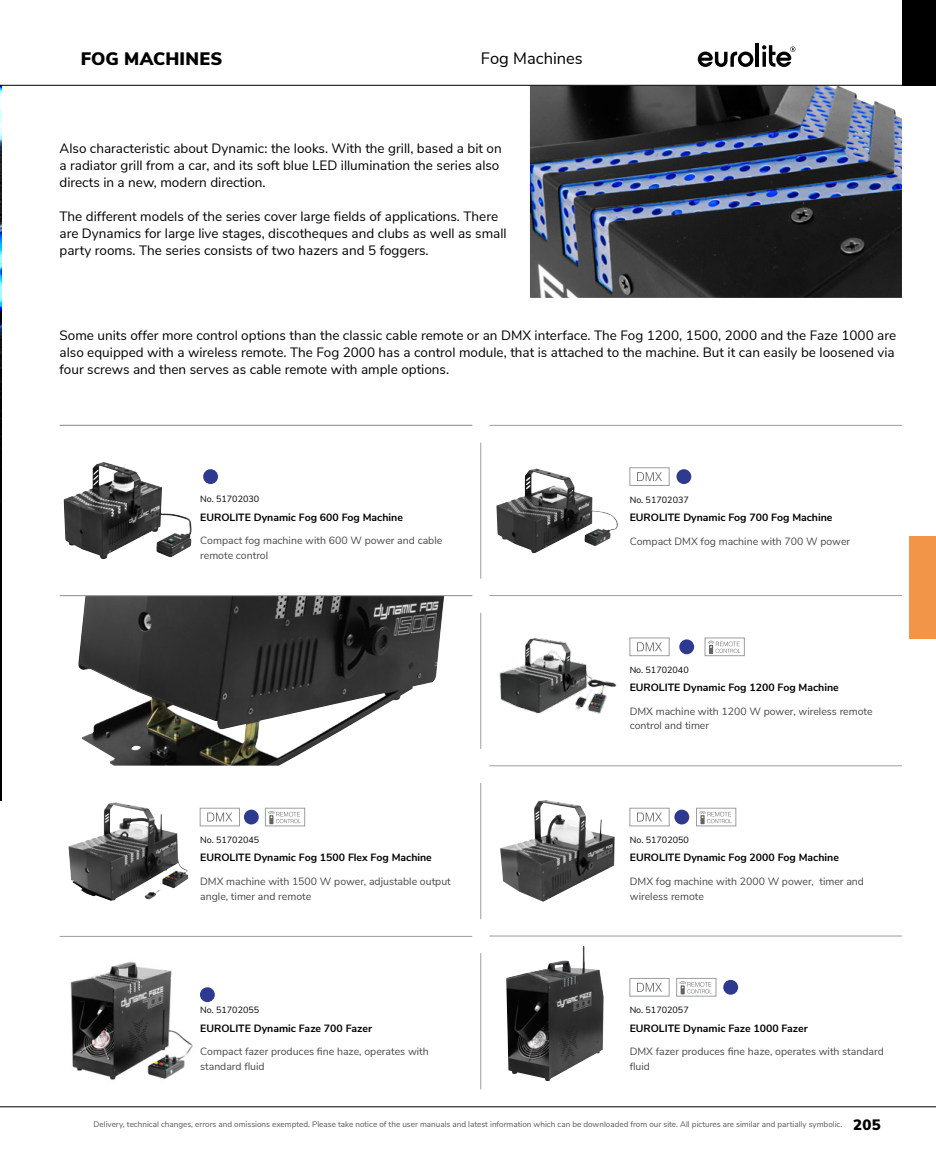
<style>
.page{position:relative;width:936px;height:1149px;background:#fff}
.page>*{position:absolute;margin:0;border:0;box-sizing:border-box;transform-origin:0 0}
.Untergruppe_2{font:900 18px "Nunito Sans";letter-spacing:.015em;color:#000}
.Untergruppe_1{font:16.5px "Nunito Sans";color:#000}
.Fließtext{font:13.5px/17px "Nunito Sans";color:#000}
.BROT_HEADLINE{font:10.5px/14.9px "Nunito Sans";color:#494948}
.Artikel_1spalt{font:700 10.5px "Nunito Sans";color:#000}
.ARTIKELNUMMER{font:9px "Nunito Sans";color:#000}
.t1{font:8.1px "Nunito Sans";color:#565656}
.s1{font-weight:900;font-size:15px;color:#000}
</style>
<div class="page">
<div style="left:909px;top:536px;width:26px;height:102px;background:#f39549"></div>
<svg style="left:697px;top:52px;width:56px;height:15px"></svg>
<hr style="left:755px;top:43px;width:4px;height:24px;background:#000">
<svg style="left:762px;top:45px;width:33px;height:22px"></svg>
<img style="left:0;top:86px;width:1px;height:713px">
<img style="left:530px;top:86px;width:371px;height:212px">
<img style="left:70px;top:962px;width:123px;height:118px">
<img style="left:506px;top:946px;width:97px;height:134px">
<img style="left:64px;top:462px;width:128px;height:98px">
<img style="left:496px;top:468px;width:122px;height:85px">
<img style="left:499px;top:638px;width:118px;height:76px">
<img style="left:68px;top:802px;width:120px;height:98px">
<img style="left:500px;top:800px;width:114px;height:101px">
<img style="left:78px;top:596px;width:366px;height:169px">
<div style="left:629px;top:467px;width:40px;height:18px;border:1px solid #9c9d9d"></div>
<svg style="left:637px;top:472px;width:25px;height:9px"></svg>
<div style="left:629px;top:637px;width:40px;height:18px;border:1px solid #9c9d9d"></div>
<svg style="left:637px;top:642px;width:25px;height:9px"></svg>
<div style="left:629px;top:807px;width:40px;height:18px;border:1px solid #9c9d9d"></div>
<svg style="left:637px;top:812px;width:25px;height:9px"></svg>
<div style="left:629px;top:977px;width:40px;height:19px;border:1px solid #9c9d9d"></div>
<svg style="left:637px;top:982px;width:25px;height:9px"></svg>
<div style="left:200px;top:807px;width:40px;height:18px;border:1px solid #9c9d9d"></div>
<svg style="left:207px;top:812px;width:25px;height:9px"></svg>
<div style="left:203px;top:469px;width:15px;height:15px;background:#2d3a8f;border-radius:50%"></div>
<div style="left:676px;top:469px;width:15px;height:15px;background:#2d3a8f;border-radius:50%"></div>
<div style="left:679px;top:639px;width:15px;height:15px;background:#2d3a8f;border-radius:50%"></div>
<div style="left:244px;top:809px;width:15px;height:15px;background:#2d3a8f;border-radius:50%"></div>
<div style="left:200px;top:986px;width:15px;height:15px;background:#2d3a8f;border-radius:50%"></div>
<div style="left:674px;top:809px;width:15px;height:15px;background:#2d3a8f;border-radius:50%"></div>
<div style="left:723px;top:979px;width:15px;height:15px;background:#2d3a8f;border-radius:50%"></div>
<svg style="left:679px;top:981px;width:33px;height:13px"></svg>
<div style="left:676px;top:977px;width:40px;height:19px;border:1px solid #9c9d9d"></div>
<svg style="left:699px;top:811px;width:33px;height:11px"></svg>
<div style="left:696px;top:807px;width:40px;height:18px;border:1px solid #9c9d9d"></div>
<svg style="left:708px;top:640px;width:32px;height:13px"></svg>
<div style="left:704px;top:637px;width:40px;height:18px;border:1px solid #9c9d9d"></div>
<svg style="left:268px;top:811px;width:32px;height:11px"></svg>
<div style="left:265px;top:807px;width:40px;height:18px;border:1px solid #9c9d9d"></div>
<hr style="left:0;top:1106px;width:935px;height:1px;background:#000">
<hr style="left:480px;top:442px;width:1px;height:136px;background:#9c9d9d">
<hr style="left:480px;top:782px;width:1px;height:136px;background:#9c9d9d">
<hr style="left:480px;top:612px;width:1px;height:136px;background:#9c9d9d">
<hr style="left:480px;top:952px;width:1px;height:137px;background:#9c9d9d">
<hr style="left:489px;top:425px;width:412px;height:1px;background:#9c9d9d">
<hr style="left:489px;top:595px;width:412px;height:1px;background:#9c9d9d">
<hr style="left:489px;top:765px;width:412px;height:1px;background:#9c9d9d">
<hr style="left:60px;top:935px;width:412px;height:1px;background:#9c9d9d">
<hr style="left:489px;top:935px;width:412px;height:1px;background:#9c9d9d">
<hr style="left:0;top:85px;width:935px;height:1px;background:#000">
<div style="left:901px;top:0;width:34px;height:85px;background:#000"></div>
<hr style="left:60px;top:425px;width:412px;height:1px;background:#9c9d9d">
<hr style="left:60px;top:595px;width:412px;height:1px;background:#9c9d9d">
<p class="Untergruppe_2" style="left:81px;top:45px;width:143px">FOG MACHINES</p>
<p class="Untergruppe_1" style="left:480px;top:46px;width:104px">Fog Machines</p>
<p class="Fließtext" style="left:60px;top:139px;width:443px">Also characteristic about Dynamic: the looks. With the grill, based a bit on a radiator grill from a car, and its soft blue LED illumination the series also directs in a new, modern direction.</p>
<p class="Fließtext" style="left:60px;top:207px;width:448px">The different models of the series cover large fields of applications. There are Dynamics for large live stages, discotheques and clubs as well as small party rooms. The series consists of two hazers and 5 foggers.</p>
<p class="Fließtext" style="left:60px;top:326px;width:838px;text-align:justify">Some units offer more control options than the classic cable remote or an DMX interface. The Fog 1200, 1500, 2000 and the Faze 1000 are also equipped with a wireless remote. The Fog 2000 has a control module, that is attached to the machine. But it can easily be loosened via four screws and then serves as cable remote with ample options.</p>
<p class="ARTIKELNUMMER" style="left:200px;top:492px;width:61px">No. 51702030</p>
<p class="Artikel_1spalt" style="left:200px;top:509px;width:204px">EUROLITE Dynamic Fog 600 Fog Machine</p>
<p class="BROT_HEADLINE" style="left:200px;top:532px;width:244px">Compact fog machine with 600 W power and cable remote control</p>
<p class="ARTIKELNUMMER" style="left:200px;top:832px;width:61px">No. 51702045</p>
<p class="Artikel_1spalt" style="left:200px;top:849px;width:233px">EUROLITE Dynamic Fog 1500 Flex Fog Machine</p>
<p class="BROT_HEADLINE" style="left:200px;top:872px;width:252px">DMX machine with 1500 W power, adjustable output angle, timer and remote</p>
<p class="ARTIKELNUMMER" style="left:200px;top:1002px;width:61px">No. 51702055</p>
<p class="Artikel_1spalt" style="left:200px;top:1019px;width:173px">EUROLITE Dynamic Faze 700 Fazer</p>
<p class="BROT_HEADLINE" style="left:200px;top:1042px;width:230px">Compact fazer produces fine haze, operates with standard fluid</p>
<p class="ARTIKELNUMMER" style="left:629px;top:493px;width:61px">No. 51702037</p>
<p class="Artikel_1spalt" style="left:629px;top:510px;width:204px">EUROLITE Dynamic Fog 700 Fog Machine</p>
<p class="BROT_HEADLINE" style="left:629px;top:533px;width:222px">Compact DMX fog machine with 700 W power</p>
<p class="ARTIKELNUMMER" style="left:629px;top:662px;width:61px">No. 51702040</p>
<p class="Artikel_1spalt" style="left:629px;top:679px;width:210px">EUROLITE Dynamic Fog 1200 Fog Machine</p>
<p class="BROT_HEADLINE" style="left:629px;top:702px;width:244px">DMX machine with 1200 W power, wireless remote control and timer</p>
<p class="ARTIKELNUMMER" style="left:629px;top:832px;width:61px">No. 51702050</p>
<p class="Artikel_1spalt" style="left:629px;top:849px;width:210px">EUROLITE Dynamic Fog 2000 Fog Machine</p>
<p class="BROT_HEADLINE" style="left:629px;top:872px;width:236px">DMX fog machine with 2000 W power, timer and wireless remote</p>
<p class="ARTIKELNUMMER" style="left:629px;top:1002px;width:61px">No. 51702057</p>
<p class="Artikel_1spalt" style="left:629px;top:1019px;width:180px">EUROLITE Dynamic Faze 1000 Fazer</p>
<p class="BROT_HEADLINE" style="left:629px;top:1042px;width:255px">DMX fazer produces fine haze, operates with standard fluid</p>
<p class="t1" style="left:94px;top:1118px;width:788px">Delivery, technical changes, errors and omissions exempted. Please take notice of the user manuals and latest information which can be downloaded from our site. All pictures are similar and partially symbolic. <span class="s1">205</span></p>
</div>
